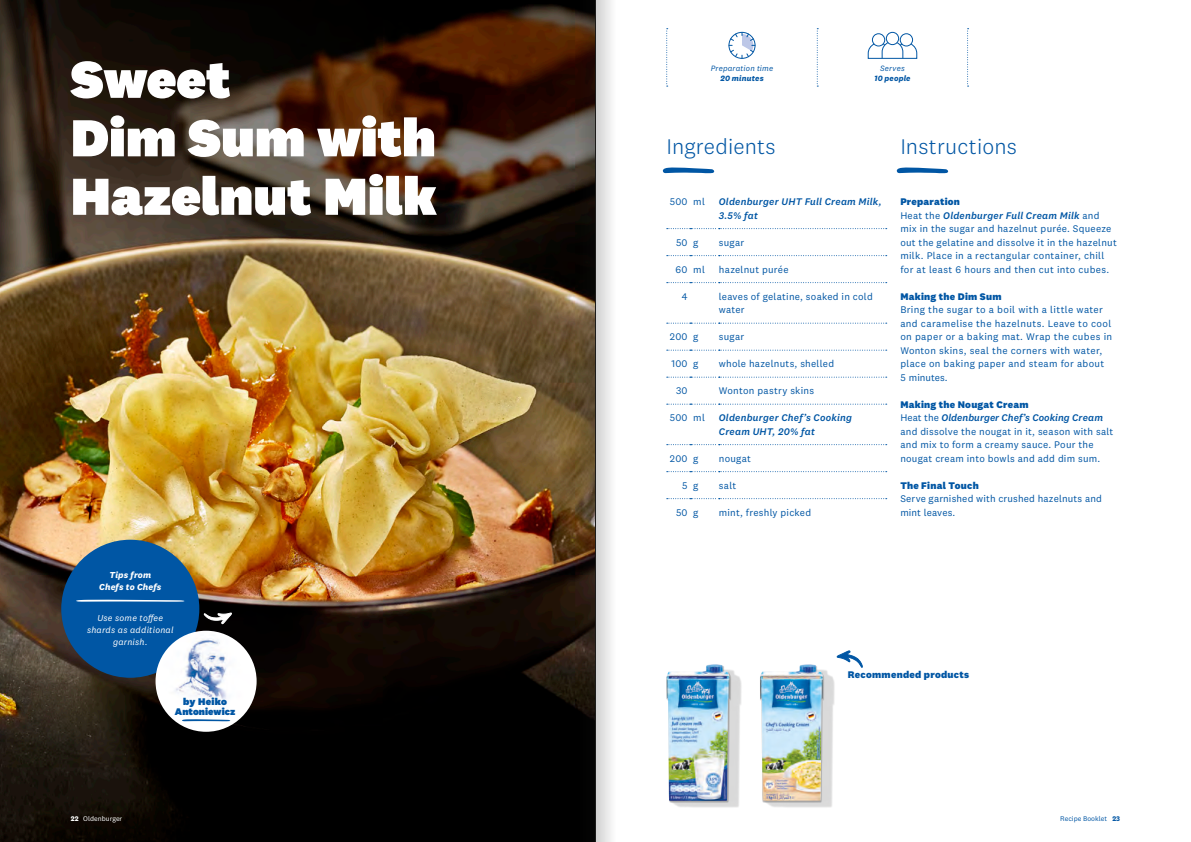
<style>
.page{position:relative;width:1191px;height:842px;background:#fff}
.page>*{position:absolute;margin:0;border:0;box-sizing:border-box;transform-origin:0 0}
.Head3_National_Black{font:900 54px/58.5px "National 2";letter-spacing:.005em;color:#fff}
.t1{font:300 22px "National 2";letter-spacing:.01em;color:#0056a4}
.Fließtext_National_R{font:10px/13.5px "National 2";letter-spacing:.025em;color:#0056a4}
.Zutaten_National_Reg{font:10px/13.5px "National 2";letter-spacing:.025em;color:#0056a4}
.Zwischenhead_Nationa{font:800 10px "National 2";letter-spacing:.025em;color:#0056a4}
.Zutaten_National_Reg-2{font:italic 500 10px/13.5px "National 2";letter-spacing:.02em;color:#0056a4}
.t2{font:900 10px/10px "National 2";letter-spacing:.005em;color:#0056a4;text-align:center}
.t3{font:italic 9px/12px "National 2";letter-spacing:.02em;color:#fff;text-align:center}
.t4{font:italic 700 9px/12px "National 2";letter-spacing:.02em;color:#fff;text-align:center}
.Fließtext_National_R-2{font:italic 8px "National 2";letter-spacing:.015em;color:#0056a4}
.Fließtext_National_R-3{font:italic 700 8px "National 2";letter-spacing:.025em;color:#0056a4}
.t5{font:7px "National 2";color:#0056a4}
.t6{font:7px "National 2";color:#fff}
.s1{font-weight:500;font-style:italic}
.s2{font-weight:700}
</style>
<div class="page">
<img style="left:0;top:0;width:574px;height:842px">
<img style="left:669px;top:670px;width:73px;height:138px">
<img style="left:666px;top:664px;width:63px;height:137px">
<img style="left:762px;top:670px;width:73px;height:138px">
<img style="left:760px;top:664px;width:63px;height:137px">
<svg style="left:837px;top:650px;width:25px;height:18px"></svg>
<svg style="left:662px;top:167px;width:52px;height:6px"></svg>
<svg style="left:896px;top:167px;width:52px;height:6px"></svg>
<svg style="left:666px;top:28px;width:2px;height:59px"></svg>
<svg style="left:817px;top:28px;width:1px;height:59px"></svg>
<svg style="left:967px;top:28px;width:1px;height:59px"></svg>
<div style="left:886px;top:32px;width:13px;height:13px;border:1px solid #0056a4;border-radius:50%"></div>
<div style="left:899px;top:33px;width:14px;height:14px;border:1px solid #0056a4;border-radius:50%"></div>
<div style="left:872px;top:33px;width:13px;height:14px;border:1px solid #0056a4;border-radius:50%"></div>
<svg style="left:867px;top:41px;width:50px;height:18px"></svg>
<div style="left:728px;top:32px;width:27px;height:27px;border:1px solid #0056a4;border-radius:50%"></div>
<svg style="left:729px;top:32px;width:26px;height:26px"></svg>
<svg style="left:667px;top:350px;width:219px;height:1px"></svg>
<svg style="left:667px;top:377px;width:219px;height:1px"></svg>
<svg style="left:667px;top:404px;width:219px;height:1px"></svg>
<svg style="left:667px;top:444px;width:219px;height:1px"></svg>
<svg style="left:667px;top:471px;width:219px;height:1px"></svg>
<svg style="left:667px;top:255px;width:219px;height:1px"></svg>
<svg style="left:667px;top:498px;width:219px;height:1px"></svg>
<svg style="left:667px;top:228px;width:219px;height:1px"></svg>
<svg style="left:667px;top:282px;width:219px;height:1px"></svg>
<svg style="left:667px;top:323px;width:219px;height:1px"></svg>
<svg style="left:204px;top:613px;width:28px;height:11px"></svg>
<div style="left:61px;top:540px;width:138px;height:138px;background:#0056a4;border-radius:50%"></div>
<svg style="left:76px;top:600px;width:109px;height:2px"></svg>
<img style="left:155px;top:631px;width:102px;height:101px;border-radius:51px">
<svg style="left:182px;top:719px;width:48px;height:2px"></svg>
<div style="left:574px;top:0;width:43px;height:842px;background:#1d1d1b;opacity:.75"></div>
<hr style="left:595px;top:0;width:1px;height:842px;background:#1d1d1b">
<p class="Head3_National_Black" style="left:71px;top:49px;width:368px">Sweet<br>Dim Sum with<br>Hazelnut Milk</p>
<p class="t4" style="left:99px;top:568px;width:64px">Tips from<br>Chefs to Chefs</p>
<p class="t3" style="left:87px;top:612px;width:88px">Use some toffee shards as additional garnish.</p>
<p class="t2" style="left:175px;top:696px;width:62px">by Heiko<br>Antoniewicz</p>
<p class="Fließtext_National_R-2" style="left:710px;top:64px;width:64px">Preparation time</p>
<p class="Fließtext_National_R-3" style="left:720px;top:73px;width:45px">20 minutes</p>
<p class="Fließtext_National_R-2" style="left:880px;top:64px;width:26px">Serves</p>
<p class="Fließtext_National_R-3" style="left:874px;top:73px;width:38px">10 people</p>
<p class="t1" style="left:666px;top:134px;width:111px">Ingredients</p>
<p class="t1" style="left:900px;top:134px;width:118px">Instructions</p>
<p class="Zutaten_National_Reg" style="left:669px;top:195px;width:19px">500</p>
<p class="Zutaten_National_Reg" style="left:693px;top:195px;width:13px">ml</p>
<p class="Zutaten_National_Reg-2" style="left:719px;top:195px;width:164px">Oldenburger UHT Full Cream Milk,<br>3.5% fat</p>
<p class="Zutaten_National_Reg" style="left:676px;top:235px;width:13px">50</p>
<p class="Zutaten_National_Reg" style="left:693px;top:235px;width:7px">g</p>
<p class="Zutaten_National_Reg" style="left:719px;top:235px;width:27px">sugar</p>
<p class="Zutaten_National_Reg" style="left:675px;top:262px;width:13px">60</p>
<p class="Zutaten_National_Reg" style="left:693px;top:262px;width:13px">ml</p>
<p class="Zutaten_National_Reg" style="left:719px;top:262px;width:71px">hazelnut purée</p>
<p class="Zutaten_National_Reg" style="left:682px;top:289px;width:7px">4</p>
<p class="Zutaten_National_Reg" style="left:719px;top:289px;width:155px">leaves of gelatine, soaked in cold water</p>
<p class="Zutaten_National_Reg" style="left:670px;top:330px;width:19px">200</p>
<p class="Zutaten_National_Reg" style="left:693px;top:330px;width:7px">g</p>
<p class="Zutaten_National_Reg" style="left:719px;top:330px;width:27px">sugar</p>
<p class="Zutaten_National_Reg" style="left:671px;top:357px;width:18px">100</p>
<p class="Zutaten_National_Reg" style="left:693px;top:357px;width:7px">g</p>
<p class="Zutaten_National_Reg" style="left:719px;top:357px;width:117px">whole hazelnuts, shelled</p>
<p class="Zutaten_National_Reg" style="left:676px;top:384px;width:13px">30</p>
<p class="Zutaten_National_Reg" style="left:719px;top:384px;width:97px">Wonton pastry skins</p>
<p class="Zutaten_National_Reg" style="left:669px;top:411px;width:19px">500</p>
<p class="Zutaten_National_Reg" style="left:693px;top:411px;width:13px">ml</p>
<p class="Zutaten_National_Reg-2" style="left:719px;top:411px;width:135px">Oldenburger Chef’s Cooking<br>Cream UHT, 20% fat</p>
<p class="Zutaten_National_Reg" style="left:670px;top:451px;width:19px">200</p>
<p class="Zutaten_National_Reg" style="left:693px;top:451px;width:7px">g</p>
<p class="Zutaten_National_Reg" style="left:719px;top:451px;width:34px">nougat</p>
<p class="Zutaten_National_Reg" style="left:682px;top:478px;width:7px">5</p>
<p class="Zutaten_National_Reg" style="left:693px;top:478px;width:7px">g</p>
<p class="Zutaten_National_Reg" style="left:719px;top:478px;width:19px">salt</p>
<p class="Zutaten_National_Reg" style="left:676px;top:505px;width:13px">50</p>
<p class="Zutaten_National_Reg" style="left:693px;top:505px;width:7px">g</p>
<p class="Zutaten_National_Reg" style="left:719px;top:505px;width:94px">mint, freshly picked</p>
<p class="Zwischenhead_Nationa" style="left:900px;top:196px;width:61px">Preparation</p>
<p class="Fließtext_National_R" style="left:900px;top:208px;width:218px">Heat the <span class="s1">Oldenburger Full Cream Milk</span> and mix in the sugar and hazelnut purée. Squeeze out the gelatine and dissolve it in the hazelnut milk. Place in a rectangular container, chill for at least 6 hours and then cut into cubes.</p>
<p class="Zwischenhead_Nationa" style="left:900px;top:290px;width:103px">Making the Dim Sum</p>
<p class="Fließtext_National_R" style="left:900px;top:303px;width:213px">Bring the sugar to a boil with a little water and caramelise the hazelnuts. Leave to cool on paper or a baking mat. Wrap the cubes in Wonton skins, seal the corners with water, place on baking paper and steam for about 5 minutes.</p>
<p class="Zwischenhead_Nationa" style="left:900px;top:398px;width:130px">Making the Nougat Cream</p>
<p class="Fließtext_National_R" style="left:900px;top:411px;width:214px">Heat the <span class="s1">Oldenburger Chef’s Cooking Cream </span>and dissolve the nougat in it, season with salt and mix to form a creamy sauce. Pour the nougat cream into bowls and add dim sum.</p>
<p class="Zwischenhead_Nationa" style="left:900px;top:479px;width:80px">The Final Touch</p>
<p class="Fließtext_National_R" style="left:900px;top:492px;width:203px">Serve garnished with crushed hazelnuts and mint leaves.</p>
<p class="Zwischenhead_Nationa" style="left:848px;top:668px;width:123px">Recommended products</p>
<p class="t6" style="left:71px;top:814px;width:53px"><span class="s2">22</span> Oldenburger</p>
<p class="t5" style="left:1060px;top:814px;width:61px">Recipe Booklet <span class="s2">23</span></p>
</div>
